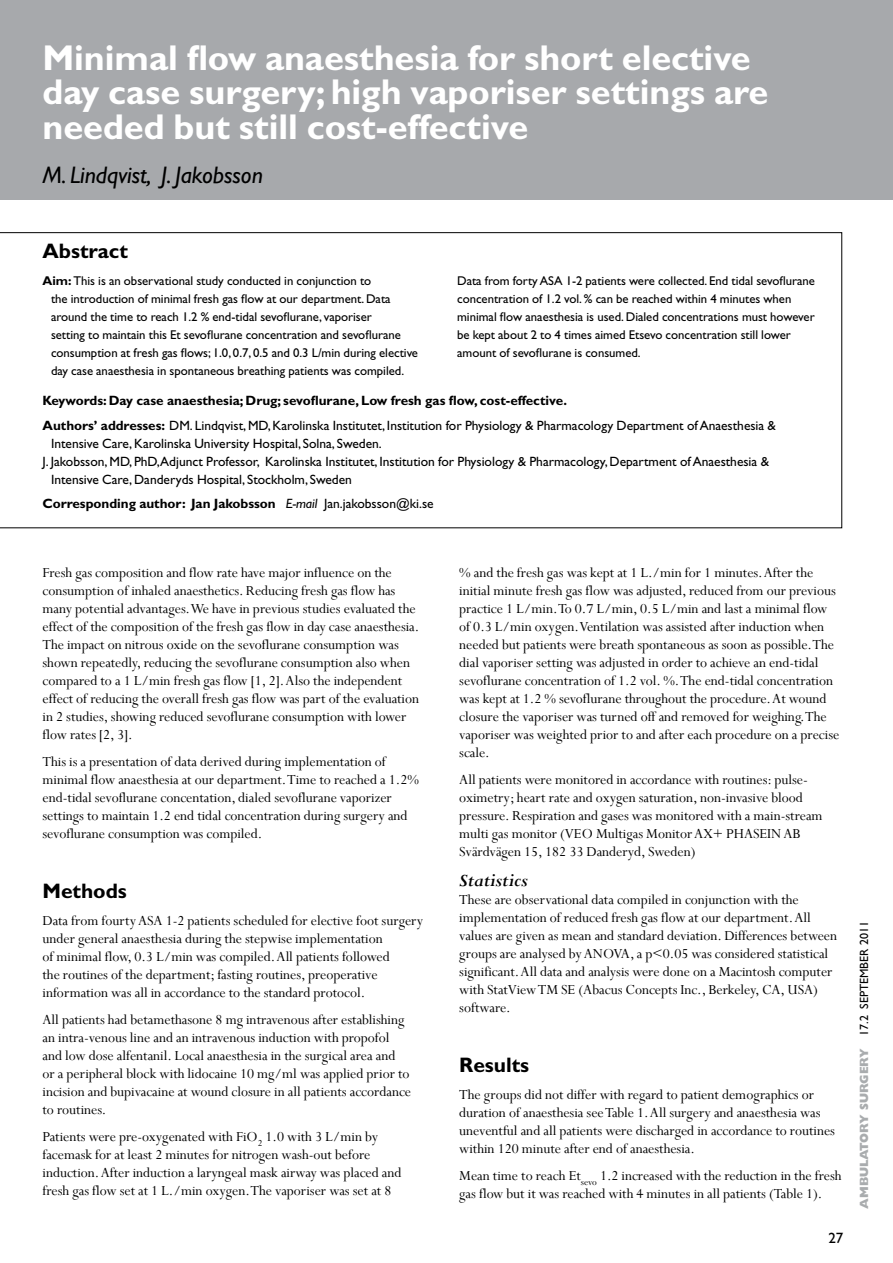
<style>
.page{position:relative;width:893px;height:1263px;background:#fff}
.page>*{position:absolute;margin:0;border:0;box-sizing:border-box;transform-origin:0 0}
.t1{font:700 36px/34.5px "Gill Sans";color:#fff}
.t2{font:italic 24px "Gill Sans";color:#000}
.t3{font:700 21px "Gill Sans";color:#000}
.t4{font:italic 700 19.5px "Perpetua";color:#000}
.t5{font:15.3px/18px "Perpetua";color:#000}
.t6{font:15px "Gill Sans";color:#000}
.t7{font:13.5px/25.5px "Gill Sans";color:#000}
.t8{font:700 13.5px "Gill Sans";color:#000}
.t9{font:12.75px/18px "Gill Sans";color:#000}
.t10{font:800 12px "Gill Sans";color:#a9acae}
.s1{font-weight:700}
.s2{font-weight:400;font-style:italic}
.s3{font-weight:400}
.s4{font-weight:400;color:#000}
</style>
<div class="page">
<div style="left:0;top:0;width:893px;height:200px;background:#a7a9ac"></div>
<svg style="left:0;top:232px;width:842px;height:296px"></svg>
<h1 class="t1" style="left:43px;top:40px;width:727px">Minimal flow anaesthesia for short elective day case surgery; high vaporiser settings are needed but still cost-effective</h1>
<h2 class="t2" style="left:43px;top:161px;width:222px">M. Lindqvist, J. Jakobsson</h2>
<h3 class="t3" style="left:43px;top:239px;width:87px">Abstract</h3>
<p class="t9" style="left:51px;top:272px;width:369px;text-indent:-9px"><span class="s1">Aim:</span> This is an observational study conducted in conjunction to<br>the introduction of minimal fresh gas flow at our department. Data around the time to reach 1.2 % end-tidal sevoflurane, vaporiser<br>setting to maintain this Et sevoflurane concentration and sevoflurane consumption at fresh gas flows; 1.0, 0.7, 0.5 and 0.3 L/min during elective day case anaesthesia in spontaneous breathing patients was compiled.</p>
<p class="t9" style="left:457px;top:271px;width:359px">Data from forty ASA 1-2 patients were collected. End tidal sevoflurane concentration of 1.2 vol. % can be reached within 4 minutes when minimal flow anaesthesia is used. Dialed concentrations must however be kept about 2 to 4 times aimed Etsevo concentration still lower amount of sevoflurane is consumed.</p>
<p class="t7" style="left:43px;top:387px;width:735px"><span class="s1">Keywords: Day case anaesthesia; Drug; sevoflurane, Low fresh gas flow, cost-effective.<br>Authors’ addresses:</span> DM. Lindqvist, MD, Karolinska Institutet, Institution for Physiology &amp; Pharmacology Department of Anaesthesia &amp;</p>
<p class="t7" style="left:51px;top:431px;width:332px">Intensive Care, Karolinska University Hospital, Solna, Sweden.</p>
<p class="t7" style="left:43px;top:449px;width:728px">J. Jakobsson, MD, PhD,Adjunct Professor, Karolinska Institutet, Institution for Physiology &amp; Pharmacology, Department of Anaesthesia &amp;</p>
<p class="t7" style="left:51px;top:467px;width:302px">Intensive Care, Danderyds Hospital, Stockholm, Sweden</p>
<p class="t8" style="left:43px;top:496px;width:393px">Corresponding author: Jan Jakobsson <span class="s2">E-mail</span> <span class="s3">Jan.jakobsson@ki.se</span></p>
<p class="t5" style="left:43px;top:563px;width:378px">Fresh gas composition and flow rate have major influence on the consumption of inhaled anaesthetics. Reducing fresh gas flow has many potential advantages. We have in previous studies evaluated the effect of the composition of the fresh gas flow in day case anaesthesia.<br>The impact on nitrous oxide on the sevoflurane consumption was shown repeatedly, reducing the sevoflurane consumption also when compared to a 1 L/min fresh gas flow [1, 2]. Also the independent effect of reducing the overall fresh gas flow was part of the evaluation in 2 studies, showing reduced sevoflurane consumption with lower flow rates [2, 3].</p>
<p class="t5" style="left:43px;top:752px;width:378px">This is a presentation of data derived during implementation of minimal flow anaesthesia at our department. Time to reached a 1.2% end-tidal sevoflurane concentation, dialed sevoflurane vaporizer settings to maintain 1.2 end tidal concentration during surgery and sevoflurane consumption was compiled.</p>
<h3 class="t3" style="left:43px;top:878px;width:86px">Methods</h3>
<p class="t5" style="left:43px;top:911px;width:382px">Data from fourty ASA 1-2 patients scheduled for elective foot surgery under general anaesthesia during the stepwise implementation<br>of minimal flow, 0.3 L/min was compiled. All patients followed<br>the routines of the department; fasting routines, preoperative information was all in accordance to the standard protocol.</p>
<p class="t5" style="left:43px;top:1010px;width:370px">All patients had betamethasone 8 mg intravenous after establishing an intra-venous line and an intravenous induction with propofol and low dose alfentanil. Local anaesthesia in the surgical area and or a peripheral block with lidocaine 10 mg/ml was applied prior to incision and bupivacaine at wound closure in all patients accordance to routines.</p>
<p class="t5" style="left:43px;top:1127px;width:361px">Patients were pre-oxygenated with FiO<sub>2</sub> 1.0 with 3 L/min by facemask for at least 2 minutes for nitrogen wash-out before induction. After induction a laryngeal mask airway was placed and fresh gas flow set at 1 L./min oxygen. The vaporiser was set at 8</p>
<p class="t5" style="left:459px;top:563px;width:382px">% and the fresh gas was kept at 1 L./min for 1 minutes. After the initial minute fresh gas flow was adjusted, reduced from our previous practice 1 L/min. To 0.7 L/min, 0.5 L/min and last a minimal flow of 0.3 L/min oxygen. Ventilation was assisted after induction when needed but patients were breath spontaneous as soon as possible. The dial vaporiser setting was adjusted in order to achieve an end-tidal sevoflurane concentration of 1.2 vol. %. The end-tidal concentration was kept at 1.2 % sevoflurane throughout the procedure. At wound closure the vaporiser was turned off and removed for weighing. The vaporiser was weighted prior to and after each procedure on a precise scale.</p>
<p class="t5" style="left:459px;top:770px;width:365px">All patients were monitored in accordance with routines: pulse&shy;oximetry; heart rate and oxygen saturation, non-invasive blood pressure. Respiration and gases was monitored with a main-stream multi gas monitor (VEO Multigas Monitor AX+ PHASEIN AB Svärdvägen 15, 182 33 Danderyd, Sweden)</p>
<p class="t4" style="left:459px;top:868px;width:70px">Statistics</p>
<p class="t5" style="left:459px;top:890px;width:379px">These are observational data compiled in conjunction with the implementation of reduced fresh gas flow at our department. All values are given as mean and standard deviation. Differences between groups are analysed by ANOVA, a p&lt;0.05 was considered statistical significant. All data and analysis were done on a Macintosh computer with StatView TM SE (Abacus Concepts Inc., Berkeley, CA, USA) software.</p>
<h3 class="t3" style="left:459px;top:1052px;width:71px">Results</h3>
<p class="t5" style="left:459px;top:1085px;width:377px">The groups did not differ with regard to patient demographics or duration of anaesthesia see Table 1. All surgery and anaesthesia was uneventful and all patients were discharged in accordance to routines within 120 minute after end of anaesthesia.</p>
<p class="t5" style="left:459px;top:1166px;width:384px">Mean time to reach Et<sub>sevo</sub> 1.2 increased with the reduction in the fresh gas flow but it was reached with 4 minutes in all patients (Table 1).</p>
<p class="t6" style="left:828px;top:1230px;width:16px">27</p>
<p class="t10" style="left:857px;top:1209px;width:289px;rotate:-90deg">AMBULATORY SURGERY <span class="s4">17.2 SEPTEMBER 2011</span></p>
</div>
